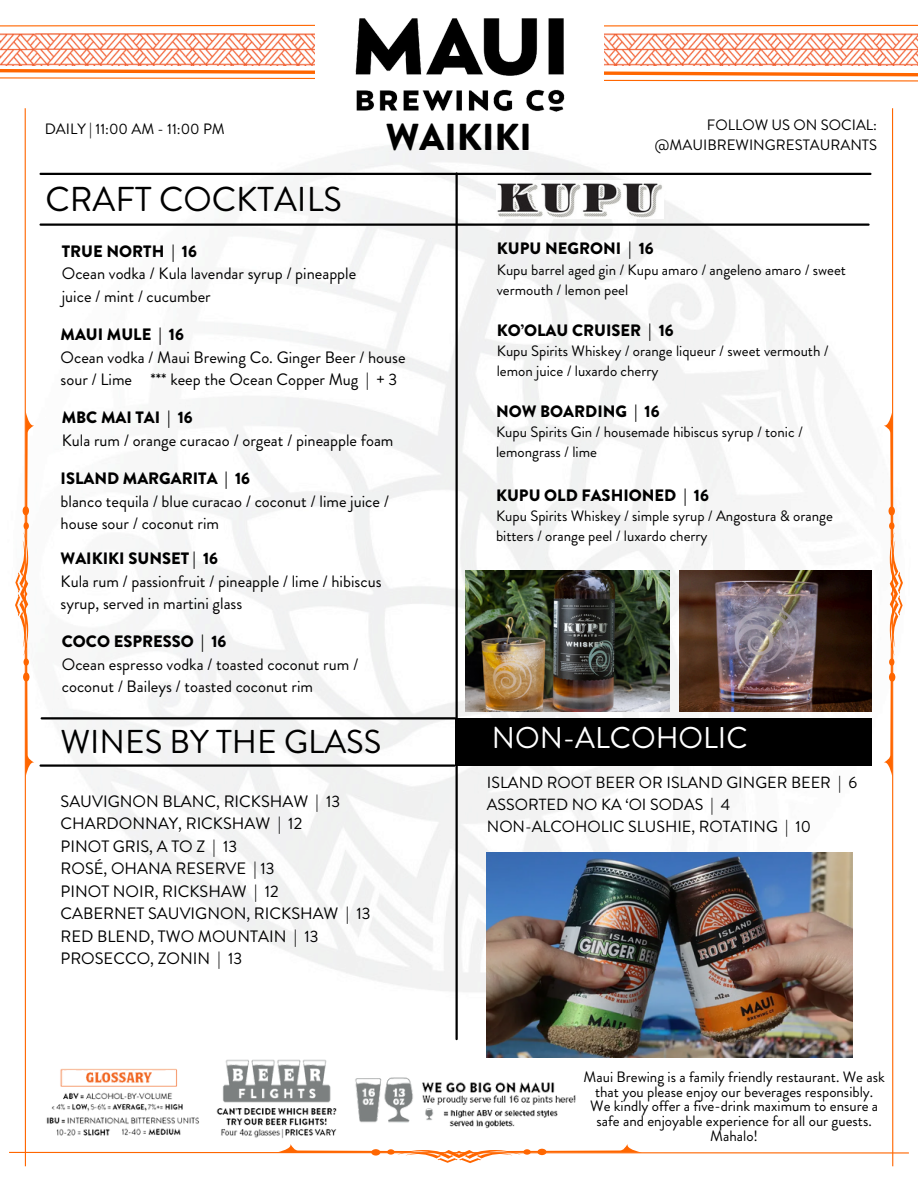
<style>
.page{position:relative;width:918px;height:1188px;background:#fff}
.page>*{position:absolute;margin:0;border:0;box-sizing:border-box;transform-origin:0 0}
.t1{font:900 37.5px "Brandon Grotesque";color:#000}
.t2{font:34.5px "Brandon Grotesque";color:#000}
.t3{font:33px "Brandon Grotesque";color:#000}
.t4{font:30px "Brandon Grotesque";color:#fff}
.t5{font:16.5px/22.5px "Brandon Grotesque";color:#000}
.t6{font:900 16.5px "Brandon Grotesque";color:#000}
.t7{font:16.2px/22px "Brandon Grotesque";color:#000}
.t8{font:15px/20.2px "Brandon Grotesque";color:#000}
</style>
<div class="page">
<img style="left:0;top:33px;width:918px;height:1134px">
<hr style="left:25px;top:108px;width:1px;height:1058px;background:#f60">
<svg style="left:0;top:24px;width:315px;height:3px"></svg>
<svg style="left:0;top:67px;width:316px;height:13px"></svg>
<svg style="left:604px;top:24px;width:314px;height:3px"></svg>
<svg style="left:604px;top:70px;width:314px;height:12px"></svg>
<hr style="left:892px;top:108px;width:1px;height:1058px;background:#f60">
<img style="left:0;top:34px;width:918px;height:31px">
<div style="left:316px;top:8px;width:288px;height:100px;background:#fff"></div>
<img style="left:344px;top:18px;width:230px;height:102px">
<svg style="left:15px;top:411px;width:19px;height:366px"></svg>
<div style="left:23px;top:672px;width:6px;height:10px;background:#f60;border-radius:50%"></div>
<div style="left:23px;top:506px;width:6px;height:9px;background:#f60;border-radius:50%"></div>
<svg style="left:884px;top:411px;width:19px;height:366px"></svg>
<div style="left:889px;top:506px;width:6px;height:10px;background:#f60;border-radius:50%"></div>
<div style="left:889px;top:673px;width:6px;height:9px;background:#f60;border-radius:50%"></div>
<svg style="left:8px;top:1144px;width:902px;height:19px"></svg>
<div style="left:537px;top:1149px;width:10px;height:6px;background:#f60;border-radius:50%"></div>
<div style="left:371px;top:1149px;width:9px;height:7px;background:#f60;border-radius:50%"></div>
<hr style="left:42px;top:717px;width:414px;height:2px;background:#000">
<hr style="left:41px;top:764px;width:413px;height:3px;background:#000">
<img style="left:354px;top:1073px;width:223px;height:66px">
<img style="left:210px;top:1059px;width:133px;height:80px">
<img style="left:34px;top:1066px;width:170px;height:73px">
<hr style="left:41px;top:173px;width:829px;height:2px;background:#000">
<hr style="left:41px;top:224px;width:828px;height:2px;background:#000">
<img style="left:496px;top:180px;width:168px;height:38px">
<hr style="left:456px;top:173px;width:2px;height:866px;background:#000">
<div style="left:456px;top:718px;width:416px;height:48px;background:#000"></div>
<img style="left:487px;top:852px;width:366px;height:206px">
<img style="left:466px;top:571px;width:203px;height:140px">
<img style="left:679px;top:571px;width:192px;height:140px">
<p class="t8" style="left:45px;top:119px;width:182px">DAILY | 11:00 AM - 11:00 PM</p>
<p class="t1" style="left:386px;top:111px;width:148px">WAIKIKI</p>
<p class="t8" style="left:655px;top:115px;width:224px;text-align:right">FOLLOW US ON SOCIAL: @MAUIBREWINGRESTAURANTS</p>
<p class="t2" style="left:45px;top:174px;width:298px">CRAFT COCKTAILS</p>
<p class="t6" style="left:62px;top:239px;width:137px">TRUE NORTH | 16</p>
<p class="t5" style="left:62px;top:262px;width:296px">Ocean vodka / Kula lavendar syrup / pineapple juice / mint / cucumber</p>
<p class="t6" style="left:61px;top:323px;width:125px">MAUI MULE | 16</p>
<p class="t5" style="left:61px;top:346px;width:347px">Ocean vodka / Maui Brewing Co. Ginger Beer / house sour / Lime *** keep the Ocean Copper Mug | + 3</p>
<p class="t6" style="left:62px;top:406px;width:133px">MBC MAI TAI | 16</p>
<p class="t5" style="left:62px;top:429px;width:333px">Kula rum / orange curacao / orgeat / pineapple foam</p>
<p class="t6" style="left:61px;top:467px;width:191px">ISLAND MARGARITA | 16</p>
<p class="t5" style="left:61px;top:490px;width:330px">blanco tequila / blue curacao / coconut / lime juice / house sour / coconut rim</p>
<p class="t6" style="left:61px;top:547px;width:159px">WAIKIKI SUNSET | 16</p>
<p class="t5" style="left:61px;top:570px;width:323px">Kula rum / passionfruit / pineapple / lime / hibiscus syrup, served in martini glass</p>
<p class="t6" style="left:62px;top:630px;width:166px">COCO ESPRESSO | 16</p>
<p class="t5" style="left:62px;top:653px;width:298px">Ocean espresso vodka / toasted coconut rum / coconut / Baileys / toasted coconut rim</p>
<p class="t3" style="left:61px;top:718px;width:322px">WINES BY THE GLASS</p>
<p class="t5" style="left:61px;top:790px;width:312px">SAUVIGNON BLANC, RICKSHAW | 13<br>CHARDONNAY, RICKSHAW | 12<br>PINOT GRIS, A TO Z | 13<br>ROSÉ, OHANA RESERVE | 13<br>PINOT NOIR, RICKSHAW | 12<br>CABERNET SAUVIGNON, RICKSHAW | 13<br>RED BLEND, TWO MOUNTAIN | 13<br>PROSECCO, ZONIN | 13</p>
<h4 class="t6" style="left:497px;top:237px;width:158px">KUPU NEGRONI | 16</h4>
<p class="t8" style="left:497px;top:260px;width:351px">Kupu barrel aged gin / Kupu amaro / angeleno amaro / sweet vermouth / lemon peel</p>
<p class="t6" style="left:497px;top:318px;width:179px">KO’OLAU CRUISER | 16</p>
<p class="t8" style="left:497px;top:341px;width:333px">Kupu Spirits Whiskey / orange liqueur / sweet vermouth / lemon juice / luxardo cherry</p>
<p class="t6" style="left:496px;top:400px;width:165px">NOW BOARDING | 16</p>
<h3 class="t8" style="left:496px;top:422px;width:308px">Kupu Spirits Gin / housemade hibiscus syrup / tonic / lemongrass / lime</h3>
<p class="t6" style="left:496px;top:484px;width:214px">KUPU OLD FASHIONED | 16</p>
<p class="t8" style="left:496px;top:506px;width:338px">Kupu Spirits Whiskey / simple syrup / Angostura &amp; orange bitters / orange peel / luxardo cherry</p>
<h3 class="t4" style="left:492px;top:717px;width:257px">NON-ALCOHOLIC</h3>
<h4 class="t7" style="left:487px;top:772px;width:372px">ISLAND ROOT BEER OR ISLAND GINGER BEER | 6<br>ASSORTED NO KA ‘OI SODAS | 4<br>NON-ALCOHOLIC SLUSHIE, ROTATING | 10</h4>
<p class="t8" style="left:584px;top:1070px;width:303px;line-height:14.7px;text-align:center">Maui Brewing is a family friendly restaurant. We ask that you please enjoy our beverages responsibly.</p>
<p class="t8" style="left:590px;top:1099px;width:290px;line-height:14.7px;text-align:center">We kindly offer a five-drink maximum to ensure a safe and enjoyable experience for all our guests.<br>Mahalo!</p>
</div>
